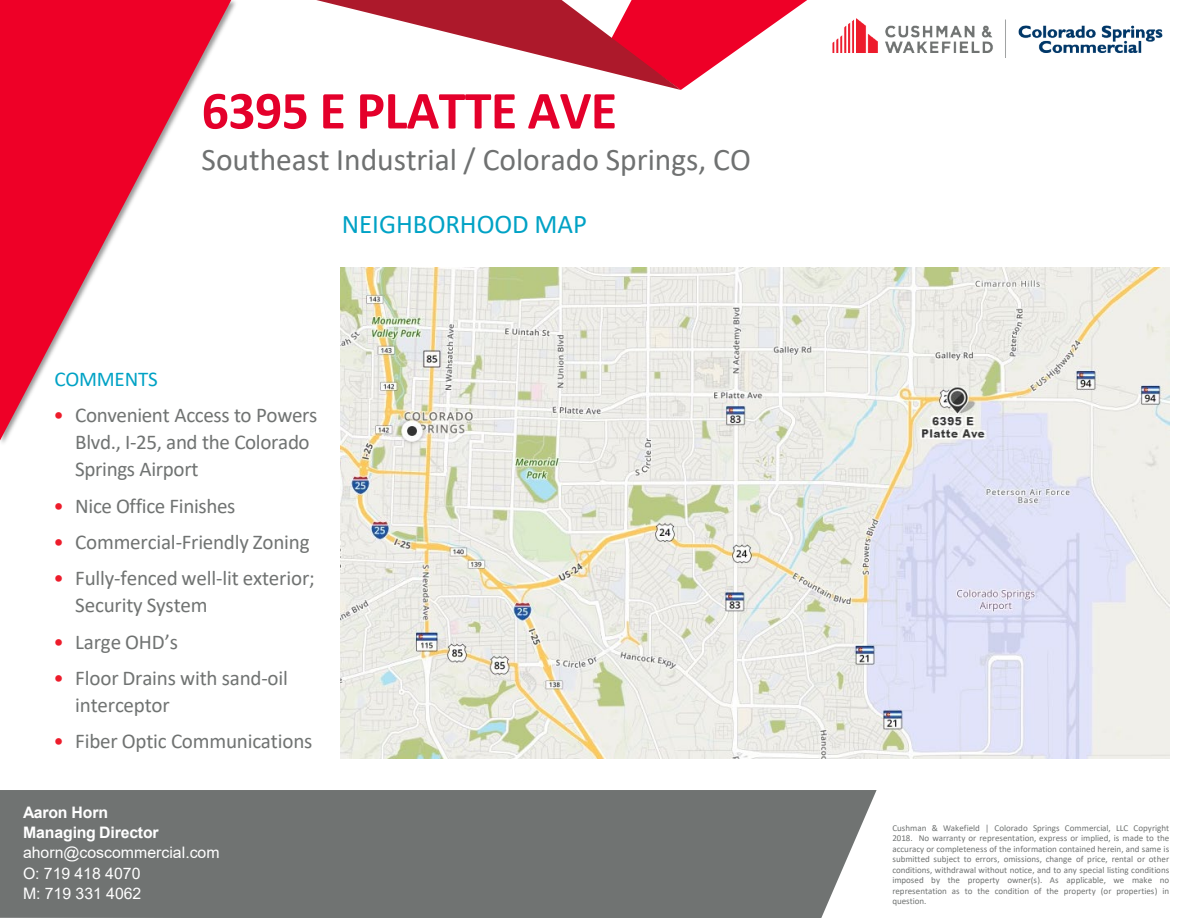
<style>
.page{position:relative;width:1188px;height:918px;background:#fff}
.page>*{position:absolute;margin:0;border:0;box-sizing:border-box;transform-origin:0 0}
.t1{font:700 54px "Calibri";letter-spacing:-.015em;color:#e4002b}
.t2{font:31.5px "Calibri";color:#6f7171}
.t3{font:27px "Calibri";color:#00a2c5}
.t4{font:21px/27.2px "Calibri";letter-spacing:-.01em;color:#707372}
.t5{font:21px "Calibri";letter-spacing:-.01em;color:#00a2c5}
.t6{font:15.9px/20.4px "Arial";color:#fff}
.t7{font:700 15.9px/20.4px "Arial";letter-spacing:-.01em;color:#fff}
.t8{font:9px/10.5px "Calibri";letter-spacing:-.005em;color:#707372;text-align:justify}
.s1{color:#ed1c2b}
</style>
<div class="page">
<svg style="left:316px;top:0;width:491px;height:90px"></svg>
<svg style="left:0;top:0;width:231px;height:440px"></svg>
<div style="left:0;top:790px;width:877px;height:128px;background:#707372"></div>
<img style="left:832px;top:18px;width:331px;height:40px">
<img style="left:340px;top:268px;width:830px;height:491px">
<h1 class="t1" style="left:202px;top:72px;width:417px">6395 E PLATTE AVE</h1>
<h2 class="t2" style="left:202px;top:138px;width:551px">Southeast Industrial / Colorado Springs, CO</h2>
<p class="t3" style="left:342px;top:205px;width:247px">NEIGHBORHOOD MAP</p>
<p class="t5" style="left:54px;top:364px;width:105px">COMMENTS</p>
<p class="t4" style="left:75px;top:401px;width:244px;text-indent:-22px"><span class="s1">•</span> Convenient Access to Powers<br>Blvd., I-25, and the Colorado<br>Springs Airport</p>
<p class="t4" style="left:54px;top:492px;width:183px"><span class="s1">•</span> Nice Office Finishes</p>
<p class="t4" style="left:54px;top:528px;width:257px"><span class="s1">•</span> Commercial-Friendly Zoning</p>
<p class="t4" style="left:75px;top:564px;width:241px;text-indent:-22px"><span class="s1">•</span> Fully-fenced well-lit exterior;<br>Security System</p>
<p class="t4" style="left:54px;top:627px;width:126px"><span class="s1">•</span> Large OHD’s</p>
<p class="t4" style="left:75px;top:664px;width:214px;text-indent:-22px"><span class="s1">•</span> Floor Drains with sand-oil interceptor</p>
<p class="t4" style="left:54px;top:727px;width:260px"><span class="s1">•</span> Fiber Optic Communications</p>
<h3 class="t7" style="left:23px;top:802px;width:137px">Aaron Horn<br>Managing Director</h3>
<h3 class="t6" style="left:23px;top:843px;width:198px">ahorn@coscommercial.com<br>O: 719 418 4070<br>M: 719 331 4062</h3>
<p class="t8" style="left:892px;top:822px;width:278px">Cushman &amp; Wakefield | Colorado Springs Commercial, LLC Copyright 2018. No warranty or representation, express or implied, is made to the accuracy or completeness of the information contained herein, and same is submitted subject to errors, omissions, change of price, rental or other conditions, withdrawal without notice, and to any special listing conditions imposed by the property owner(s). As applicable, we make no representation as to the condition of the property (or properties) in question.</p>
</div>
